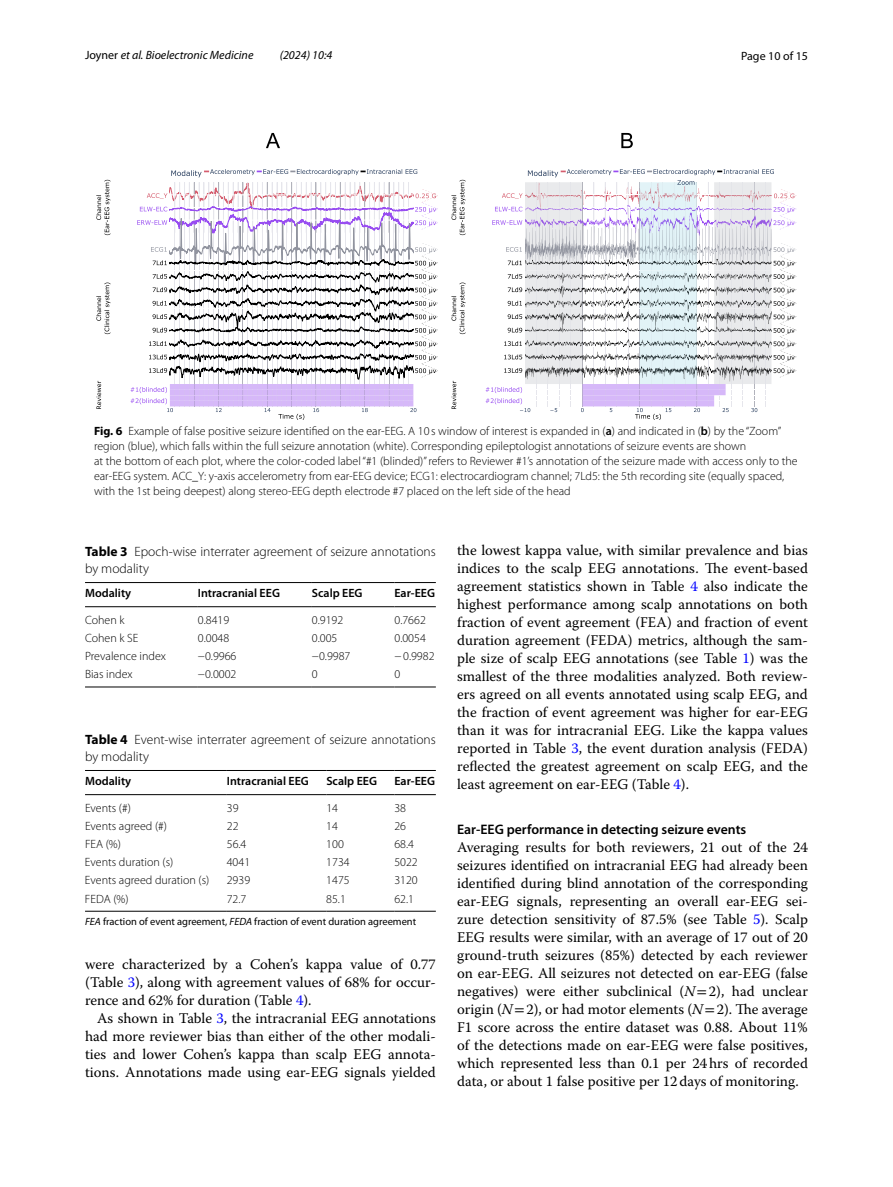
<style>
.page{position:relative;width:893px;height:1187px;background:#fff}
.page>*{position:absolute;margin:0;border:0;box-sizing:border-box;transform-origin:0 0}
.t1{font:14.7px/18px "Warnock Pro";color:#000;text-align:justify}
.t2{font:600 13.8px "Myriad Pro";color:#000}
.t3{font:300 13.5px/16.5px "Myriad Pro";color:#000}
.t4{font:300 12px/15px "Myriad Pro";color:#000}
.t5{font:600 12px "Myriad Pro";color:#000}
.t6{font:italic 12px "Myriad Pro";color:#000}
.t7{font:12px "Myriad Pro";color:#000}
.t8{font:10.5px "Myriad Pro";color:#000}
.s1{font-style:normal}
.s2{font-weight:700}
.s3{font-weight:600}
.s4{font-style:italic}
.s5{color:#00f}
.s6{font-family:"STIX"}
</style>
<div class="page">
<svg style="left:266px;top:133px;width:14px;height:15px"></svg>
<svg style="left:621px;top:133px;width:12px;height:15px"></svg>
<svg style="left:131px;top:169px;width:307px;height:251px"></svg>
<svg style="left:96px;top:180px;width:14px;height:55px"></svg>
<svg style="left:96px;top:282px;width:14px;height:52px"></svg>
<svg style="left:96px;top:381px;width:5px;height:28px"></svg>
<svg style="left:451px;top:180px;width:15px;height:55px"></svg>
<svg style="left:451px;top:282px;width:15px;height:52px"></svg>
<svg style="left:452px;top:381px;width:4px;height:28px"></svg>
<svg style="left:486px;top:169px;width:311px;height:251px"></svg>
<hr style="left:85px;top:582px;width:113px;height:1px;background:#000">
<hr style="left:85px;top:606px;width:113px;height:1px;background:#000">
<hr style="left:198px;top:582px;width:114px;height:1px;background:#000">
<hr style="left:198px;top:606px;width:114px;height:1px;background:#000">
<hr style="left:312px;top:582px;width:82px;height:1px;background:#000">
<hr style="left:312px;top:606px;width:82px;height:1px;background:#000">
<hr style="left:394px;top:582px;width:42px;height:1px;background:#000">
<hr style="left:394px;top:606px;width:42px;height:1px;background:#000">
<hr style="left:85px;top:686px;width:113px;height:1px;background:#000">
<hr style="left:198px;top:686px;width:114px;height:1px;background:#000">
<hr style="left:312px;top:686px;width:82px;height:1px;background:#000">
<hr style="left:394px;top:686px;width:42px;height:1px;background:#000">
<hr style="left:85px;top:770px;width:142px;height:1px;background:#000">
<hr style="left:85px;top:794px;width:142px;height:1px;background:#000">
<hr style="left:227px;top:770px;width:99px;height:1px;background:#000">
<hr style="left:227px;top:794px;width:99px;height:1px;background:#000">
<hr style="left:326px;top:770px;width:68px;height:1px;background:#000">
<hr style="left:326px;top:794px;width:68px;height:1px;background:#000">
<hr style="left:394px;top:770px;width:42px;height:1px;background:#000">
<hr style="left:394px;top:794px;width:42px;height:1px;background:#000">
<hr style="left:85px;top:910px;width:142px;height:1px;background:#000">
<hr style="left:227px;top:910px;width:99px;height:1px;background:#000">
<hr style="left:326px;top:910px;width:68px;height:1px;background:#000">
<hr style="left:394px;top:910px;width:42px;height:1px;background:#000">
<p class="t6" style="left:85px;top:48px;width:170px"><span class="s1">Joyner</span> et al. Bioelectronic Medicine</p>
<p class="t6" style="left:280px;top:48px;width:54px">(2024) 10:4</p>
<p class="t7" style="left:741px;top:48px;width:68px">Page 10 of 15</p>
<p class="t4" style="left:94px;top:424px;width:705px"><span class="s2">Fig. 6</span> Example of false positive seizure identified on the ear-EEG. A 10 s window of interest is expanded in (<span class="s3">a</span>) and indicated in (<span class="s3">b</span>) by the “Zoom” region (blue), which falls within the full seizure annotation (white). Corresponding epileptologist annotations of seizure events are shown<br>at the bottom of each plot, where the color-coded label “#1 (blinded)” refers to Reviewer #1’s annotation of the seizure made with access only to the ear-EEG system. ACC_Y: y-axis accelerometry from ear-EEG device; ECG1: electrocardiogram channel; 7Ld5: the 5th recording site (equally spaced, with the 1st being deepest) along stereo-EEG depth electrode #7 placed on the left side of the head</p>
<p class="t3" style="left:85px;top:543px;width:352px"><span class="s2">Table 3</span> Epoch-wise interrater agreement of seizure annotations by modality</p>
<p class="t5" style="left:85px;top:585px;width:48px">Modality</p>
<p class="t5" style="left:198px;top:585px;width:84px">Intracranial EEG</p>
<p class="t5" style="left:312px;top:585px;width:52px">Scalp EEG</p>
<p class="t5" style="left:394px;top:585px;width:42px">Ear-EEG</p>
<p class="t4" style="left:85px;top:612px;width:41px">Cohen k</p>
<p class="t4" style="left:198px;top:612px;width:33px">0.8419</p>
<p class="t4" style="left:312px;top:612px;width:33px">0.9192</p>
<p class="t4" style="left:394px;top:612px;width:33px">0.7662</p>
<p class="t4" style="left:85px;top:630px;width:55px">Cohen k SE</p>
<p class="t4" style="left:198px;top:630px;width:33px">0.0048</p>
<p class="t4" style="left:312px;top:630px;width:27px">0.005</p>
<p class="t4" style="left:394px;top:630px;width:33px">0.0054</p>
<p class="t4" style="left:85px;top:649px;width:82px">Prevalence index</p>
<p class="t4" style="left:198px;top:649px;width:40px">−0.9966</p>
<p class="t4" style="left:312px;top:649px;width:40px">−0.9987</p>
<p class="t4" style="left:394px;top:649px;width:42px">−0.9982</p>
<p class="t4" style="left:85px;top:667px;width:49px">Bias index</p>
<p class="t4" style="left:198px;top:667px;width:40px">−0.0002</p>
<p class="t4" style="left:312px;top:667px;width:7px">0</p>
<p class="t4" style="left:394px;top:667px;width:7px">0</p>
<p class="t3" style="left:85px;top:731px;width:352px"><span class="s2">Table 4</span> Event-wise interrater agreement of seizure annotations by modality</p>
<p class="t5" style="left:85px;top:773px;width:48px">Modality</p>
<p class="t5" style="left:227px;top:773px;width:84px">Intracranial EEG</p>
<p class="t5" style="left:326px;top:773px;width:52px">Scalp EEG</p>
<p class="t5" style="left:394px;top:773px;width:42px">Ear-EEG</p>
<p class="t4" style="left:85px;top:800px;width:47px">Events (#)</p>
<p class="t4" style="left:227px;top:800px;width:13px">39</p>
<p class="t4" style="left:326px;top:800px;width:13px">14</p>
<p class="t4" style="left:394px;top:800px;width:13px">38</p>
<p class="t4" style="left:85px;top:818px;width:83px">Events agreed (#)</p>
<p class="t4" style="left:227px;top:818px;width:13px">22</p>
<p class="t4" style="left:326px;top:818px;width:13px">14</p>
<p class="t4" style="left:394px;top:818px;width:13px">26</p>
<p class="t4" style="left:85px;top:836px;width:37px">FEA (%)</p>
<p class="t4" style="left:227px;top:836px;width:21px">56.4</p>
<p class="t4" style="left:326px;top:836px;width:19px">100</p>
<p class="t4" style="left:394px;top:836px;width:21px">68.4</p>
<p class="t4" style="left:85px;top:854px;width:90px">Events duration (s)</p>
<p class="t4" style="left:227px;top:854px;width:25px">4041</p>
<p class="t4" style="left:326px;top:854px;width:25px">1734</p>
<p class="t4" style="left:394px;top:854px;width:25px">5022</p>
<p class="t4" style="left:85px;top:873px;width:126px">Events agreed duration (s)</p>
<p class="t4" style="left:227px;top:873px;width:25px">2939</p>
<p class="t4" style="left:326px;top:873px;width:25px">1475</p>
<p class="t4" style="left:394px;top:873px;width:25px">3120</p>
<p class="t4" style="left:85px;top:891px;width:45px">FEDA (%)</p>
<p class="t4" style="left:227px;top:891px;width:21px">72.7</p>
<p class="t4" style="left:326px;top:891px;width:21px">85.1</p>
<p class="t4" style="left:394px;top:891px;width:21px">62.1</p>
<p class="t8" style="left:85px;top:914px;width:333px"><span class="s4">FEA</span> fraction of event agreement, <span class="s4">FEDA</span> fraction of event duration agreement</p>
<p class="t1" style="left:85px;top:954px;width:352px">were characterized by a Cohen’s kappa value of 0.77 (Table <span class="s5">3</span>), along with agreement values of 68% for occur&shy;rence and 62% for duration (Table <span class="s5">4</span>).</p>
<p class="t1" style="left:85px;top:1008px;width:352px;text-indent:12px">As shown in Table <span class="s5">3</span>, the intracranial EEG annotations had more reviewer bias than either of the other modali&shy;ties and lower Cohen’s kappa than scalp EEG annota&shy;tions. Annotations made using ear-EEG signals yielded</p>
<p class="t1" style="left:457px;top:541px;width:352px">the lowest kappa value, with similar prevalence and bias indices to the scalp EEG annotations. The event-based agreement statistics shown in Table <span class="s5">4</span> also indicate the highest performance among scalp annotations on both fraction of event agreement (FEA) and fraction of event duration agreement (FEDA) metrics, although the sam&shy;ple size of scalp EEG annotations (see Table <span class="s5">1</span>) was the smallest of the three modalities analyzed. Both review&shy;ers agreed on all events annotated using scalp EEG, and the fraction of event agreement was higher for ear-EEG than it was for intracranial EEG. Like the kappa values reported in Table <span class="s5">3</span>, the event duration analysis (FEDA) reflected the greatest agreement on scalp EEG, and the least agreement on ear-EEG (Table <span class="s5">4</span>).</p>
<p class="t2" style="left:457px;top:820px;width:291px">Ear‑EEG performance in detecting seizure events</p>
<p class="t1" style="left:457px;top:838px;width:352px">Averaging results for both reviewers, 21 out of the 24 seizures identified on intracranial EEG had already been identified during blind annotation of the corresponding ear-EEG signals, representing an overall ear-EEG sei&shy;zure detection sensitivity of 87.5% (see Table <span class="s5">5</span>). Scalp EEG results were similar, with an average of 17 out of 20 ground-truth seizures (85%) detected by each reviewer on ear-EEG. All seizures not detected on ear-EEG (false negatives) were either subclinical (<span class="s4">N</span><span class="s6">=</span>2), had unclear origin (<span class="s4">N</span><span class="s6">=</span>2), or had motor elements (<span class="s4">N</span><span class="s6">=</span>2). The average F1 score across the entire dataset was 0.88. About 11% of the detections made on ear-EEG were false positives, which represented less than 0.1 per 24hrs of recorded data, or about 1 false positive per 12days of monitoring.</p>
</div>
